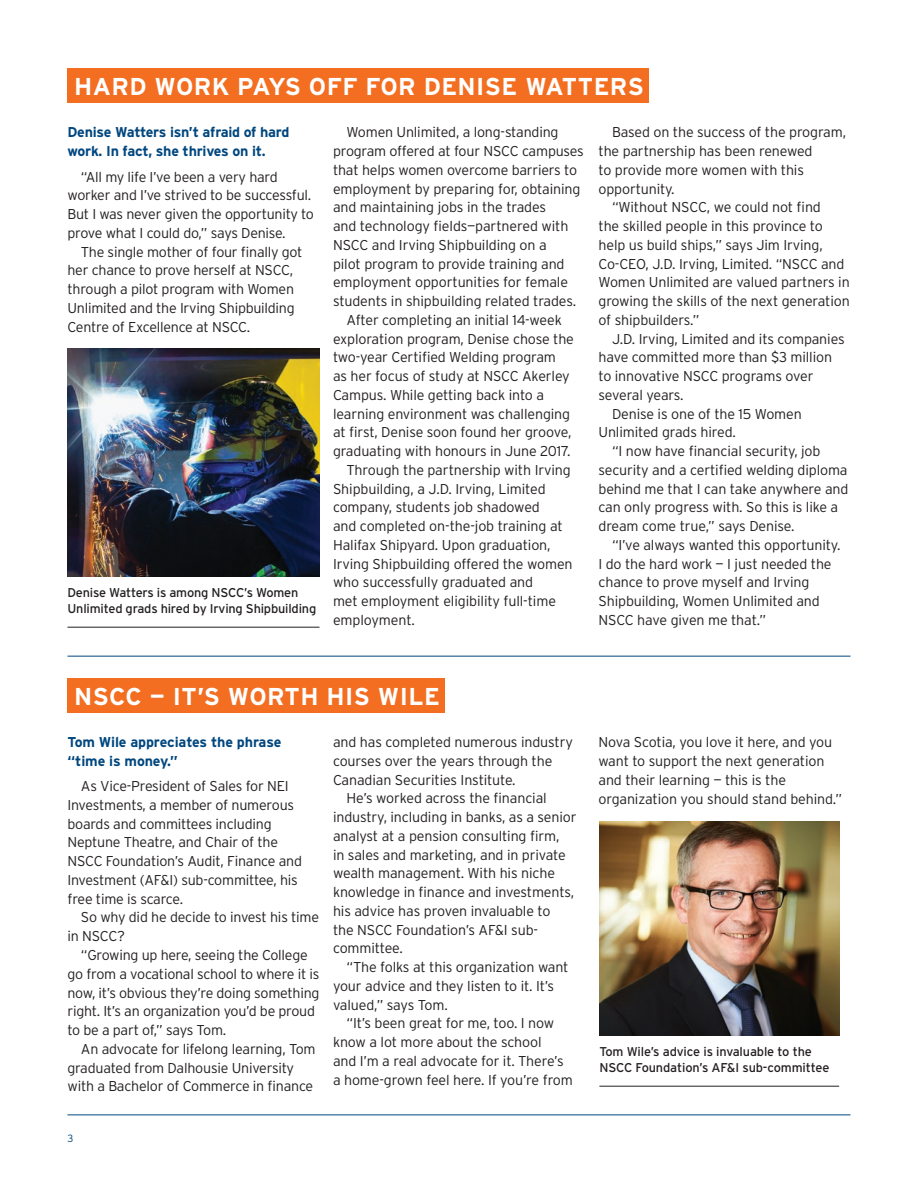
<style>
.page{position:relative;width:918px;height:1188px;background:#fff}
.page>*{position:absolute;margin:0;border:0;box-sizing:border-box;transform-origin:0 0}
.t1{font:700 24.3px "Interstate";letter-spacing:.02em;color:#fff}
.t2{font:300 14.25px/18.8px "Interstate";letter-spacing:-.01em;color:#231f20}
.t3{font:700 14.25px/18.8px "Interstate";letter-spacing:-.02em;color:#00477f}
.t4{font:12.75px/16.5px "Interstate";letter-spacing:-.015em;color:#231f20}
.t5{font:300 10.5px "Interstate";color:#00477f}
</style>
<div class="page">
<hr style="left:68px;top:1114px;width:782px;height:1px;background:#00477f">
<hr style="left:68px;top:656px;width:782px;height:1px;background:#00477f">
<div style="left:68px;top:678px;width:377px;height:35px;background:#f36e21"></div>
<img style="left:599px;top:822px;width:240px;height:214px">
<hr style="left:599px;top:1086px;width:240px;height:1px;background:#231f20">
<div style="left:68px;top:68px;width:581px;height:34px;background:#f36e21"></div>
<img style="left:68px;top:349px;width:252px;height:228px">
<hr style="left:68px;top:627px;width:252px;height:1px;background:#231f20">
<h1 class="t1" style="left:74px;top:73px;width:571px">HARD WORK PAYS OFF FOR DENISE WATTERS</h1>
<p class="t3" style="left:68px;top:123px;width:224px">Denise Watters isn’t afraid of hard work. In fact, she thrives on it.</p>
<p class="t2" style="left:68px;top:167px;width:248px;text-indent:13px">“All my life I’ve been a very hard worker and I’ve strived to be successful.<br>But I was never given the opportunity to prove what I could do,” says Denise.</p>
<p class="t2" style="left:68px;top:242px;width:237px;text-indent:13px">The single mother of four finally got her chance to prove herself at NSCC, through a pilot program with Women Unlimited and the Irving Shipbuilding Centre of Excellence at NSCC.</p>
<p class="t4" style="left:68px;top:584px;width:250px">Denise Watters is among NSCC’s Women<br>Unlimited grads hired by Irving Shipbuilding</p>
<p class="t2" style="left:347px;top:123px;width:214px">Women Unlimited, a long-standing</p>
<p class="t2" style="left:333px;top:142px;width:252px">program offered at four NSCC campuses</p>
<p class="t2" style="left:333px;top:160px;width:246px">that helps women overcome barriers to</p>
<p class="t2" style="left:333px;top:179px;width:249px">employment by preparing for, obtaining</p>
<p class="t2" style="left:333px;top:198px;width:215px">and maintaining jobs in the trades</p>
<p class="t2" style="left:333px;top:217px;width:237px">and technology fields—partnered with</p>
<p class="t2" style="left:333px;top:235px;width:215px">NSCC and Irving Shipbuilding on a</p>
<p class="t2" style="left:333px;top:254px;width:233px">pilot program to provide training and</p>
<p class="t2" style="left:333px;top:273px;width:237px">employment opportunities for female</p>
<p class="t2" style="left:333px;top:292px;width:245px">students in shipbuilding related trades.</p>
<p class="t2" style="left:347px;top:310px;width:217px">After completing an initial 14-week</p>
<p class="t2" style="left:333px;top:329px;width:242px">exploration program, Denise chose the</p>
<p class="t2" style="left:333px;top:348px;width:225px">two-year Certified Welding program</p>
<p class="t2" style="left:333px;top:367px;width:238px">as her focus of study at NSCC Akerley</p>
<p class="t2" style="left:333px;top:385px;width:213px">Campus. While getting back into a</p>
<p class="t2" style="left:333px;top:404px;width:239px">learning environment was challenging</p>
<p class="t2" style="left:333px;top:423px;width:240px">at first, Denise soon found her groove,</p>
<p class="t2" style="left:333px;top:442px;width:239px">graduating with honours in June 2017.</p>
<p class="t2" style="left:347px;top:460px;width:226px">Through the partnership with Irving</p>
<p class="t2" style="left:333px;top:479px;width:214px">Shipbuilding, a J.D. Irving, Limited</p>
<p class="t2" style="left:333px;top:498px;width:208px">company, students job shadowed</p>
<p class="t2" style="left:333px;top:517px;width:231px">and completed on-the-job training at</p>
<p class="t2" style="left:333px;top:535px;width:219px">Halifax Shipyard. Upon graduation,</p>
<p class="t2" style="left:333px;top:554px;width:241px">Irving Shipbuilding offered the women</p>
<p class="t2" style="left:333px;top:573px;width:202px">who successfully graduated and</p>
<p class="t2" style="left:333px;top:592px;width:225px">met employment eligibility full-time</p>
<p class="t2" style="left:333px;top:610px;width:83px">employment.</p>
<p class="t2" style="left:612px;top:123px;width:236px">Based on the success of the program,</p>
<p class="t2" style="left:599px;top:142px;width:216px">the partnership has been renewed</p>
<p class="t2" style="left:599px;top:160px;width:207px">to provide more women with this</p>
<p class="t2" style="left:599px;top:179px;width:78px">opportunity.</p>
<p class="t2" style="left:612px;top:198px;width:210px">“Without NSCC, we could not find</p>
<p class="t2" style="left:599px;top:217px;width:226px">the skilled people in this province to</p>
<p class="t2" style="left:599px;top:235px;width:226px">help us build ships,” says Jim Irving,</p>
<p class="t2" style="left:599px;top:254px;width:248px">Co-CEO, J.D. Irving, Limited. “NSCC and</p>
<p class="t2" style="left:599px;top:273px;width:253px">Women Unlimited are valued partners in</p>
<p class="t2" style="left:599px;top:292px;width:253px">growing the skills of the next generation</p>
<p class="t2" style="left:599px;top:310px;width:102px">of shipbuilders.”</p>
<p class="t2" style="left:612px;top:329px;width:234px">J.D. Irving, Limited and its companies</p>
<p class="t2" style="left:599px;top:348px;width:235px">have committed more than $3 million</p>
<p class="t2" style="left:599px;top:367px;width:216px">to innovative NSCC programs over</p>
<p class="t2" style="left:599px;top:385px;width:87px">several years.</p>
<p class="t2" style="left:612px;top:404px;width:191px">Denise is one of the 15 Women</p>
<p class="t2" style="left:599px;top:423px;width:139px">Unlimited grads hired.</p>
<p class="t2" style="left:612px;top:442px;width:210px">“I now have financial security, job</p>
<p class="t2" style="left:599px;top:460px;width:251px">security and a certified welding diploma</p>
<p class="t2" style="left:599px;top:479px;width:251px">behind me that I can take anywhere and</p>
<p class="t2" style="left:599px;top:498px;width:241px">can only progress with. So this is like a</p>
<p class="t2" style="left:599px;top:517px;width:198px">dream come true,” says Denise.</p>
<p class="t2" style="left:612px;top:535px;width:230px">“I’ve always wanted this opportunity.</p>
<p class="t2" style="left:599px;top:554px;width:235px">I do the hard work — I just needed the</p>
<p class="t2" style="left:599px;top:573px;width:212px">chance to prove myself and Irving</p>
<p class="t2" style="left:599px;top:592px;width:223px">Shipbuilding, Women Unlimited and</p>
<p class="t2" style="left:599px;top:610px;width:169px">NSCC have given me that.”</p>
<h1 class="t1" style="left:74px;top:683px;width:367px">NSCC — IT’S WORTH HIS WILE</h1>
<p class="t3" style="left:68px;top:732px;width:215px">Tom Wile appreciates the phrase “time is money.”</p>
<p class="t2" style="left:68px;top:777px;width:236px;text-indent:13px">As Vice-President of Sales for NEI Investments, a member of numerous boards and committees including Neptune Theatre, and Chair of the NSCC Foundation’s Audit, Finance and Investment (AF&amp;I) sub-committee, his free time is scarce.</p>
<p class="t2" style="left:68px;top:908px;width:253px;text-indent:13px">So why did he decide to invest his time in NSCC?</p>
<p class="t2" style="left:68px;top:945px;width:254px;text-indent:13px">“Growing up here, seeing the College go from a vocational school to where it is now, it’s obvious they’re doing something right. It’s an organization you’d be proud to be a part of,” says Tom.</p>
<p class="t2" style="left:68px;top:1039px;width:250px;text-indent:13px">An advocate for lifelong learning, Tom graduated from Dalhousie University with a Bachelor of Commerce in finance</p>
<p class="t2" style="left:333px;top:733px;width:241px">and has completed numerous industry</p>
<p class="t2" style="left:333px;top:751px;width:221px">courses over the years through the</p>
<p class="t2" style="left:333px;top:770px;width:184px">Canadian Securities Institute.</p>
<p class="t2" style="left:347px;top:789px;width:202px">He’s worked across the financial</p>
<p class="t2" style="left:333px;top:808px;width:245px">industry, including in banks, as a senior</p>
<p class="t2" style="left:333px;top:826px;width:228px">analyst at a pension consulting firm,</p>
<p class="t2" style="left:333px;top:845px;width:234px">in sales and marketing, and in private</p>
<p class="t2" style="left:333px;top:864px;width:224px">wealth management. With his niche</p>
<p class="t2" style="left:333px;top:883px;width:243px">knowledge in finance and investments,</p>
<p class="t2" style="left:333px;top:901px;width:219px">his advice has proven invaluable to</p>
<p class="t2" style="left:333px;top:920px;width:207px">the NSCC Foundation’s AF&amp;I sub-</p>
<p class="t2" style="left:333px;top:939px;width:71px">committee.</p>
<p class="t2" style="left:347px;top:958px;width:224px">“The folks at this organization want</p>
<p class="t2" style="left:333px;top:976px;width:223px">your advice and they listen to it. It’s</p>
<p class="t2" style="left:333px;top:995px;width:116px">valued,” says Tom.</p>
<p class="t2" style="left:347px;top:1014px;width:209px">“It’s been great for me, too. I now</p>
<p class="t2" style="left:333px;top:1033px;width:210px">know a lot more about the school</p>
<p class="t2" style="left:333px;top:1051px;width:232px">and I’m a real advocate for it. There’s</p>
<p class="t2" style="left:333px;top:1070px;width:241px">a home-grown feel here. If you’re from</p>
<p class="t5" style="left:68px;top:1132px;width:7px">3</p>
<p class="t2" style="left:599px;top:732px;width:245px">Nova Scotia, you love it here, and you want to support the next generation and their learning — this is the organization you should stand behind.”</p>
<p class="t4" style="left:599px;top:1043px;width:232px">Tom Wile’s advice is invaluable to the<br>NSCC Foundation’s AF&amp;I sub-committee</p>
</div>
